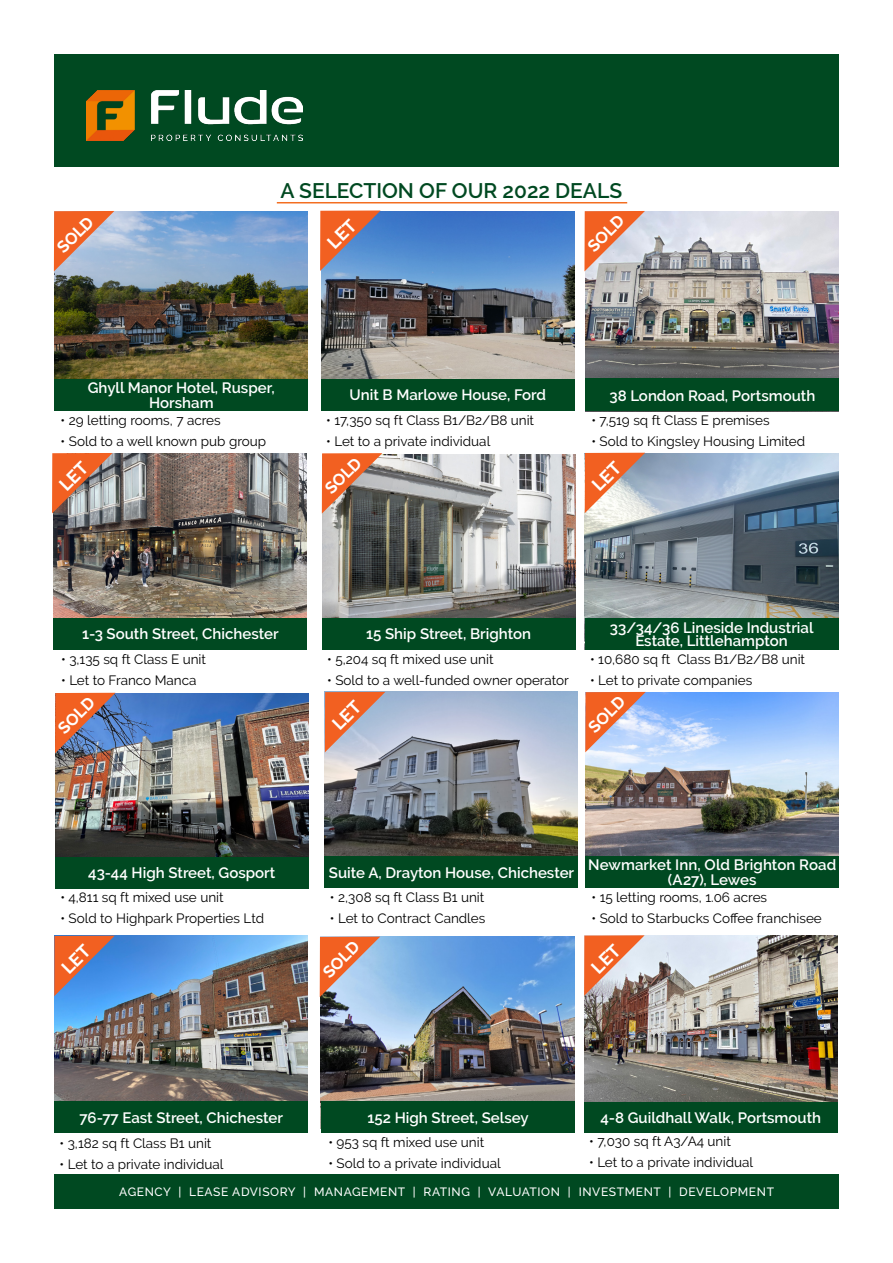
<style>
.page{position:relative;width:893px;height:1263px;background:#fff}
.page>*{position:absolute;margin:0;border:0;box-sizing:border-box;transform-origin:0 0}
.Flude_-_Main_Header{font:600 21px "Raleway";color:#004921}
.t1{font:700 16.5px "Raleway";color:#fff}
.t2{font:600 15px/15px "Raleway";color:#fff;text-align:center}
.t3{font:13.5px "Raleway";color:#000}
.t4{font:500 12px "Raleway";letter-spacing:.05em;color:#fff}
</style>
<div class="page">
<div style="left:54px;top:1175px;width:785px;height:34px;background:#004921"></div>
<div style="left:54px;top:54px;width:785px;height:112px;background:#004921"></div>
<img style="left:87px;top:90px;width:216px;height:51px">
<hr style="left:277px;top:202px;width:350px;height:1px;background:#f36e21">
<img style="left:55px;top:212px;width:253px;height:167px">
<div style="left:55px;top:379px;width:253px;height:32px;background:#004921"></div>
<img style="left:586px;top:693px;width:253px;height:163px">
<div style="left:586px;top:856px;width:253px;height:32px;background:#004921"></div>
<img style="left:321px;top:937px;width:254px;height:164px">
<div style="left:321px;top:1101px;width:254px;height:32px;background:#004921"></div>
<img style="left:54px;top:454px;width:253px;height:164px">
<div style="left:54px;top:618px;width:253px;height:32px;background:#004921"></div>
<img style="left:584px;top:935px;width:253px;height:167px">
<div style="left:584px;top:1102px;width:253px;height:31px;background:#004921"></div>
<img style="left:325px;top:692px;width:253px;height:164px">
<div style="left:325px;top:856px;width:253px;height:32px;background:#004921"></div>
<img style="left:585px;top:211px;width:254px;height:200px">
<div style="left:586px;top:379px;width:253px;height:32px;background:#004921"></div>
<img style="left:321px;top:211px;width:253px;height:168px">
<div style="left:321px;top:379px;width:253px;height:32px;background:#004921"></div>
<img style="left:54px;top:936px;width:254px;height:165px">
<div style="left:54px;top:1101px;width:254px;height:32px;background:#004921"></div>
<img style="left:322px;top:454px;width:253px;height:164px">
<div style="left:322px;top:618px;width:253px;height:32px;background:#004921"></div>
<img style="left:55px;top:693px;width:253px;height:164px">
<div style="left:55px;top:857px;width:253px;height:31px;background:#004921"></div>
<img style="left:585px;top:453px;width:253px;height:165px">
<div style="left:585px;top:618px;width:253px;height:32px;background:#004921"></div>
<svg style="left:584px;top:211px;width:61px;height:60px;background:#df997e"></svg>
<svg style="left:54px;top:211px;width:60px;height:60px;background:#d2917e"></svg>
<svg style="left:322px;top:453px;width:60px;height:61px;background:#b46c4c"></svg>
<svg style="left:55px;top:693px;width:60px;height:60px;background:#a46d68"></svg>
<svg style="left:585px;top:692px;width:61px;height:60px;background:#d89c8f"></svg>
<svg style="left:320px;top:937px;width:60px;height:60px;background:#cb9484"></svg>
<svg style="left:52px;top:453px;width:61px;height:60px;background:#c88264"></svg>
<svg style="left:585px;top:453px;width:60px;height:60px;background:#df9b7d"></svg>
<svg style="left:320px;top:210px;width:61px;height:61px;background:#a57a7c"></svg>
<svg style="left:325px;top:692px;width:60px;height:60px;background:#d2917d"></svg>
<svg style="left:54px;top:936px;width:61px;height:60px;background:#987784"></svg>
<svg style="left:584px;top:935px;width:61px;height:61px;background:#d99175"></svg>
<p class="Flude_-_Main_Header" style="left:280px;top:178px;width:343px">A SELECTION OF OUR 2022 DEALS</p>
<p class="t1" style="left:53px;top:243px;width:46px;rotate:-45deg">SOLD</p>
<p class="t1" style="left:584px;top:242px;width:46px;rotate:-45deg">SOLD</p>
<p class="t2" style="left:88px;top:380px;width:189px">Ghyll Manor Hotel, Rusper,</p>
<p class="t2" style="left:149px;top:395px;width:66px">Horsham</p>
<p class="t3" style="left:61px;top:412px;width:161px">• 29 letting rooms, 7 acres</p>
<p class="t3" style="left:61px;top:433px;width:207px">• Sold to a well known pub group</p>
<p class="t2" style="left:349px;top:387px;width:198px">Unit B Marlowe House, Ford</p>
<p class="t3" style="left:326px;top:412px;width:209px">• 17,350 sq ft Class B1/B2/B8 unit</p>
<p class="t3" style="left:326px;top:433px;width:166px">• Let to a private individual</p>
<p class="t1" style="left:321px;top:485px;width:46px;rotate:-45deg">SOLD</p>
<p class="t2" style="left:610px;top:388px;width:207px">38 London Road, Portsmouth</p>
<p class="t3" style="left:591px;top:412px;width:180px">• 7,519 sq ft Class E premises</p>
<p class="t3" style="left:591px;top:433px;width:215px">• Sold to Kingsley Housing Limited</p>
<p class="t2" style="left:82px;top:627px;width:198px">1-3 South Street, Chichester</p>
<p class="t3" style="left:61px;top:651px;width:146px">• 3,135 sq ft Class E unit</p>
<p class="t3" style="left:61px;top:672px;width:137px">• Let to Franco Manca</p>
<p class="t2" style="left:366px;top:627px;width:166px">15 Ship Street, Brighton</p>
<p class="t3" style="left:327px;top:651px;width:168px">• 5,204 sq ft mixed use unit</p>
<p class="t3" style="left:327px;top:672px;width:243px">• Sold to a well-funded owner operator</p>
<p class="t2" style="left:610px;top:620px;width:205px">33/34/36 Lineside Industrial</p>
<p class="t2" style="left:635px;top:633px;width:154px">Estate, Littlehampton</p>
<p class="t3" style="left:590px;top:651px;width:217px">• 10,680 sq ft Class B1/B2/B8 unit</p>
<p class="t3" style="left:590px;top:672px;width:164px">• Let to private companies</p>
<p class="t1" style="left:54px;top:724px;width:46px;rotate:-45deg">SOLD</p>
<p class="t1" style="left:584px;top:723px;width:46px;rotate:-45deg">SOLD</p>
<p class="t2" style="left:88px;top:865px;width:189px">43-44 High Street, Gosport</p>
<p class="t3" style="left:60px;top:889px;width:165px">• 4,811 sq ft mixed use unit</p>
<p class="t3" style="left:60px;top:910px;width:205px">• Sold to Highpark Properties Ltd</p>
<p class="t2" style="left:329px;top:865px;width:247px">Suite A, Drayton House, Chichester</p>
<p class="t3" style="left:330px;top:889px;width:156px">• 2,308 sq ft Class B1 unit</p>
<p class="t3" style="left:330px;top:910px;width:157px">• Let to Contract Candles</p>
<p class="t1" style="left:319px;top:968px;width:46px;rotate:-45deg">SOLD</p>
<p class="t2" style="left:588px;top:857px;width:250px">Newmarket Inn, Old Brighton Road (A27), Lewes</p>
<p class="t3" style="left:591px;top:889px;width:177px">• 15 letting rooms, 1.06 acres</p>
<p class="t3" style="left:591px;top:910px;width:232px">• Sold to Starbucks Coffee franchisee</p>
<p class="t2" style="left:79px;top:1110px;width:205px">76-77 East Street, Chichester</p>
<p class="t3" style="left:60px;top:1135px;width:153px">• 3,182 sq ft Class B1 unit</p>
<p class="t3" style="left:60px;top:1156px;width:166px">• Let to a private individual</p>
<p class="t2" style="left:367px;top:1110px;width:163px">152 High Street, Selsey</p>
<p class="t3" style="left:328px;top:1134px;width:157px">• 953 sq ft mixed use unit</p>
<p class="t3" style="left:328px;top:1155px;width:174px">• Sold to a private individual</p>
<p class="t2" style="left:600px;top:1110px;width:222px">4-8 Guildhall Walk, Portsmouth</p>
<p class="t3" style="left:589px;top:1133px;width:143px">• 7,030 sq ft A3/A4 unit</p>
<p class="t3" style="left:589px;top:1154px;width:166px">• Let to a private individual</p>
<p class="t4" style="left:119px;top:1185px;width:656px">AGENCY | LEASE ADVISORY | MANAGEMENT | RATING | VALUATION | INVESTMENT | DEVELOPMENT</p>
</div>
